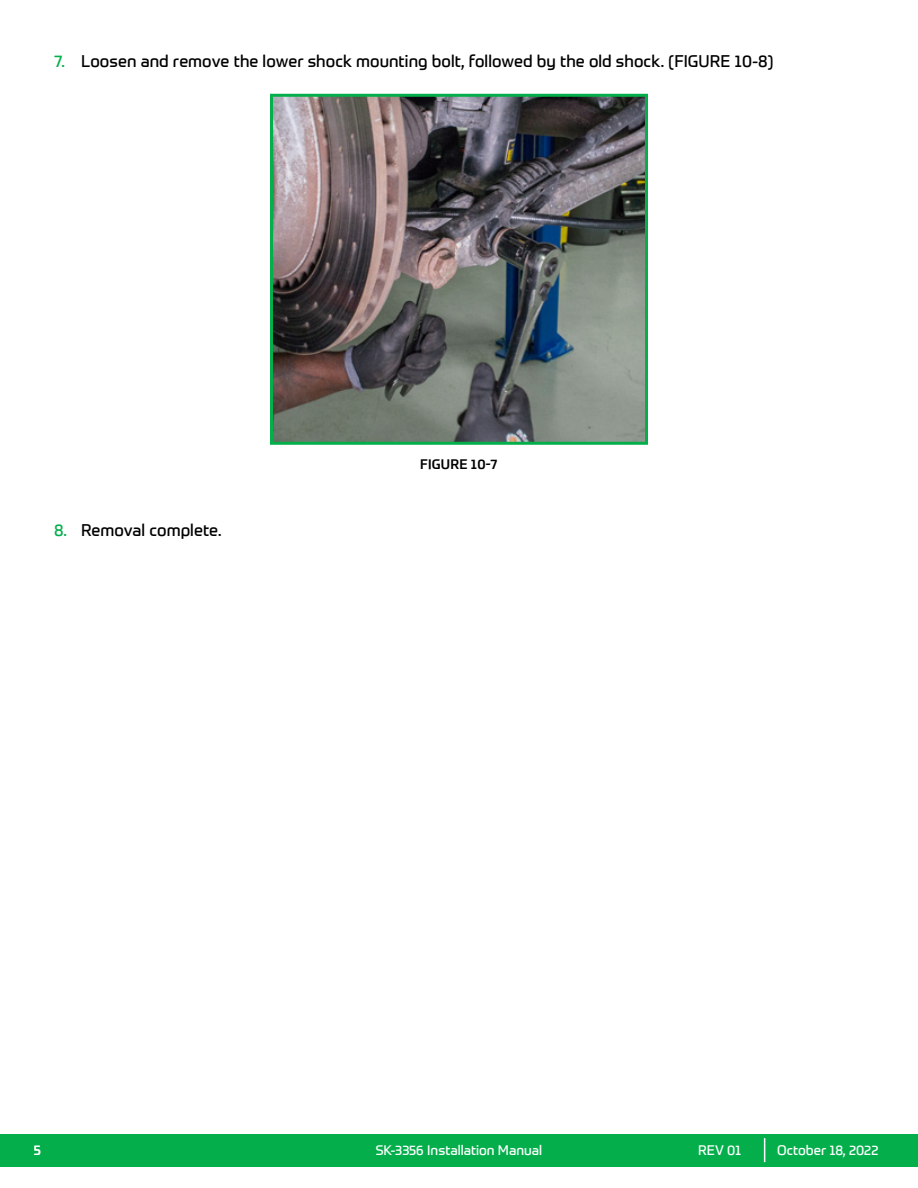
<style>
.page{position:relative;width:918px;height:1188px;background:#fff}
.page>*{position:absolute;margin:0;border:0;box-sizing:border-box;transform-origin:0 0}
.t1{font:16.5px "Prometo";letter-spacing:.005em;color:#000}
.t2{font:13.5px "Prometo";color:#fff}
.t3{font:500 13.5px "Prometo";letter-spacing:.01em;color:#000}
.s1{color:#04af4b}
</style>
<div class="page">
<div style="left:0;top:1134px;width:918px;height:32px;background:#04af4b"></div>
<svg style="left:764px;top:1138px;width:1px;height:24px"></svg>
<img style="left:274px;top:98px;width:370px;height:343px">
<div style="left:270px;top:94px;width:378px;height:351px;border:3px solid #04af4b"></div>
<p class="t1" style="left:54px;top:51px;width:721px"><span class="s1">7.</span> Loosen and remove the lower shock mounting bolt, followed by the old shock. (FIGURE 10-8)</p>
<p class="t1" style="left:54px;top:520px;width:169px"><span class="s1">8.</span> Removal complete.</p>
<p class="t3" style="left:420px;top:456px;width:79px">FIGURE 10-7</p>
<p class="t2" style="left:34px;top:1142px;width:9px">5</p>
<p class="t2" style="left:376px;top:1142px;width:168px">SK-3356 Installation Manual</p>
<p class="t2" style="left:698px;top:1142px;width:45px">REV 01</p>
<p class="t2" style="left:777px;top:1142px;width:103px">October 18, 2022</p>
</div>
